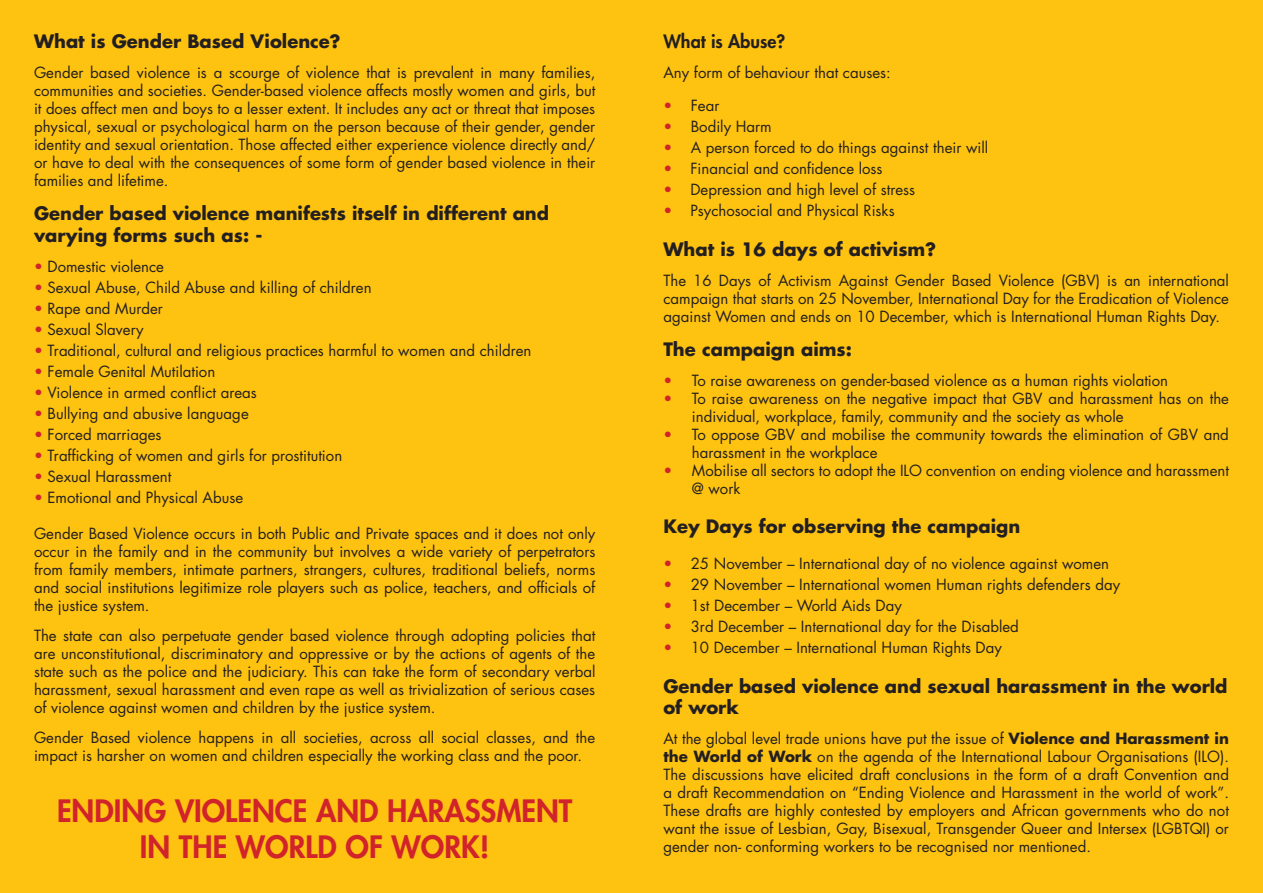
<style>
.page{position:relative;width:1263px;height:893px;background:#fec210}
.page>*{position:absolute;margin:0;border:0;box-sizing:border-box;transform-origin:0 0}
.t1{font:800 30px "Futura";color:#d1232a}
.t2{font:700 18px/21.6px "Futura";color:#231f20}
.t3{font:800 18px "Futura";color:#231f20}
.List_Paragraph{font:15px/18px "Futura";color:#231f20;text-align:justify}
.s1{color:#d1232a}
.s2{font-weight:700}
</style>
<div class="page">
<p class="t2" style="left:34px;top:30px;width:308px">What is Gender Based Violence?</p>
<p class="List_Paragraph" style="left:34px;top:64px;width:563px">Gender based violence is a scourge of violence that is prevalent in many families, communities and societies. Gender-based violence affects mostly women and girls, but it does affect men and boys to a lesser extent. It includes any act or threat that imposes physical, sexual or psychological harm on the person because of their gender, gender identity and sexual orientation. Those affected either experience violence directly and/ or have to deal with the consequences of some form of gender based violence in their families and lifetime.</p>
<p class="t2" style="left:34px;top:202px;width:517px">Gender based violence manifests itself in different and varying forms such as: -</p>
<p class="List_Paragraph" style="left:34px;top:257px;width:132px"><span class="s1">•</span> Domestic violence</p>
<p class="List_Paragraph" style="left:34px;top:278px;width:339px"><span class="s1">•</span> Sexual Abuse, Child Abuse and killing of children</p>
<p class="List_Paragraph" style="left:34px;top:299px;width:130px"><span class="s1">•</span> Rape and Murder</p>
<p class="List_Paragraph" style="left:34px;top:320px;width:111px"><span class="s1">•</span> Sexual Slavery</p>
<p class="List_Paragraph" style="left:34px;top:341px;width:499px"><span class="s1">•</span> Traditional, cultural and religious practices harmful to women and children</p>
<p class="List_Paragraph" style="left:34px;top:362px;width:183px"><span class="s1">•</span> Female Genital Mutilation</p>
<p class="List_Paragraph" style="left:34px;top:383px;width:224px"><span class="s1">•</span> Violence in armed conflict areas</p>
<p class="List_Paragraph" style="left:34px;top:404px;width:216px"><span class="s1">•</span> Bullying and abusive language</p>
<p class="List_Paragraph" style="left:34px;top:425px;width:129px"><span class="s1">•</span> Forced marriages</p>
<p class="List_Paragraph" style="left:34px;top:446px;width:310px"><span class="s1">•</span> Trafficking of women and girls for prostitution</p>
<p class="List_Paragraph" style="left:34px;top:467px;width:139px"><span class="s1">•</span> Sexual Harassment</p>
<p class="List_Paragraph" style="left:34px;top:488px;width:211px"><span class="s1">•</span> Emotional and Physical Abuse</p>
<p class="List_Paragraph" style="left:34px;top:524px;width:563px">Gender Based Violence occurs in both Public and Private spaces and it does not only occur in the family and in the community but involves a wide variety of perpetrators from family members, intimate partners, strangers, cultures, traditional beliefs, norms and social institutions legitimize role players such as police, teachers, and officials of the justice system.</p>
<p class="List_Paragraph" style="left:34px;top:626px;width:563px">The state can also perpetuate gender based violence through adopting policies that are unconstitutional, discriminatory and oppressive or by the actions of agents of the state such as the police and the judiciary. This can take the form of secondary verbal harassment, sexual harassment and even rape as well as trivialization of serious cases of violence against women and children by the justice system.</p>
<p class="List_Paragraph" style="left:34px;top:728px;width:563px">Gender Based violence happens in all societies, across all social classes, and the impact is harsher on women and children especially the working class and the poor.</p>
<p class="t1" style="left:57px;top:791px;width:517px">ENDING VIOLENCE AND HARASSMENT</p>
<p class="t1" style="left:140px;top:827px;width:351px">IN THE WORLD OF WORK!</p>
<p class="t3" style="left:663px;top:30px;width:123px">What is Abuse?</p>
<p class="List_Paragraph" style="left:663px;top:64px;width:229px">Any form of behaviour that causes:</p>
<p class="List_Paragraph" style="left:663px;top:97px;width:57px"><span class="s1">•</span> Fear</p>
<p class="List_Paragraph" style="left:663px;top:118px;width:110px"><span class="s1">•</span> Bodily Harm</p>
<p class="List_Paragraph" style="left:663px;top:139px;width:326px"><span class="s1">•</span> A person forced to do things against their will</p>
<p class="List_Paragraph" style="left:663px;top:160px;width:221px"><span class="s1">•</span> Financial and confidence loss</p>
<p class="List_Paragraph" style="left:663px;top:181px;width:253px"><span class="s1">•</span> Depression and high level of stress</p>
<p class="List_Paragraph" style="left:663px;top:202px;width:233px"><span class="s1">•</span> Psychosocial and Physical Risks</p>
<p class="t2" style="left:663px;top:238px;width:274px">What is 16 days of activism?</p>
<p class="List_Paragraph" style="left:663px;top:271px;width:567px">The 16 Days of Activism Against Gender Based Violence (GBV) is an international campaign that starts on 25 November, International Day for the Eradication of Violence against Women and ends on 10 December, which is International Human Rights Day.</p>
<p class="t2" style="left:663px;top:338px;width:190px">The campaign aims:</p>
<p class="List_Paragraph" style="left:663px;top:371px;width:506px"><span class="s1">•</span> To raise awareness on gender-based violence as a human rights violation</p>
<p class="List_Paragraph" style="left:692px;top:389px;width:539px;text-indent:-28px"><span class="s1">•</span> To raise awareness on the negative impact that GBV and harassment has on the individual, workplace, family, community and the society as whole</p>
<p class="List_Paragraph" style="left:692px;top:425px;width:539px;text-indent:-28px"><span class="s1">•</span> To oppose GBV and mobilise the community towards the elimination of GBV and harassment in the workplace</p>
<p class="List_Paragraph" style="left:692px;top:461px;width:539px;text-indent:-28px"><span class="s1">•</span> Mobilise all sectors to adopt the ILO convention on ending violence and harassment @ work</p>
<p class="t2" style="left:663px;top:515px;width:358px">Key Days for observing the campaign</p>
<p class="List_Paragraph" style="left:663px;top:554px;width:447px"><span class="s1">•</span> 25 November – International day of no violence against women</p>
<p class="List_Paragraph" style="left:663px;top:575px;width:458px"><span class="s1">•</span> 29 November – International women Human rights defenders day</p>
<p class="List_Paragraph" style="left:663px;top:596px;width:240px"><span class="s1">•</span> 1st December – World Aids Day</p>
<p class="List_Paragraph" style="left:663px;top:617px;width:357px"><span class="s1">•</span> 3rd December – International day for the Disabled</p>
<p class="List_Paragraph" style="left:663px;top:638px;width:340px"><span class="s1">•</span> 10 December – International Human Rights Day</p>
<p class="t2" style="left:663px;top:675px;width:566px">Gender based violence and sexual harassment in the world of work</p>
<p class="List_Paragraph" style="left:663px;top:730px;width:567px">At the global level trade unions have put the issue of <span class="s2">Violence and Harassment in the World of Work</span> on the agenda of the International Labour Organisations (ILO).<br>The discussions have elicited draft conclusions in the form of a draft Convention and a draft Recommendation on “Ending Violence and Harassment in the world of work”.<br>These drafts are highly contested by employers and African governments who do not want the issue of Lesbian, Gay, Bisexual, Transgender Queer and Intersex (LGBTQI) or gender non- conforming workers to be recognised nor mentioned.</p>
</div>
